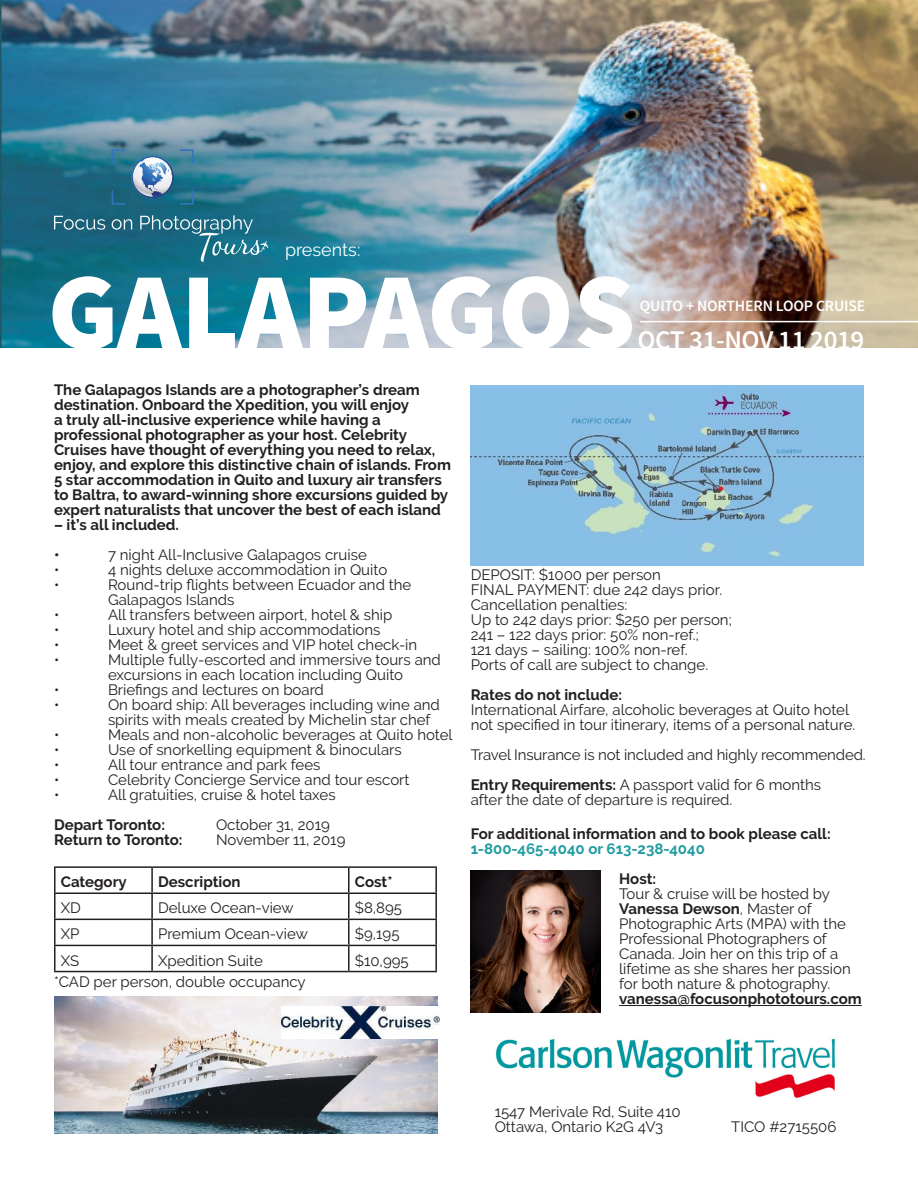
<style>
.page{position:relative;width:918px;height:1188px;background:#fff}
.page>*{position:absolute;margin:0;border:0;box-sizing:border-box;transform-origin:0 0}
.t1{font:900 109.5px "Source Sans Pro";letter-spacing:-.005em;color:#fff}
.t2{font:600 27px "Source Sans Pro";letter-spacing:-.015em;color:#fff}
.t3{font:18px "Raleway";color:#fff}
.t4{font:600 15.75px "Source Sans Pro";letter-spacing:-.01em;color:#fff}
.t5{font:15px/15px "Raleway";color:#231f20}
.t6{font:700 15px/15px "Raleway";color:#231f20}
.t7{font:700 15px "Raleway";color:#219ca0}
.s1{font-weight:700}
</style>
<div class="page">
<hr style="left:54px;top:866px;width:98px;height:2px;background:#231f20">
<hr style="left:54px;top:868px;width:2px;height:24px;background:#231f20">
<hr style="left:152px;top:866px;width:197px;height:2px;background:#231f20">
<hr style="left:151px;top:868px;width:2px;height:24px;background:#231f20">
<hr style="left:349px;top:866px;width:88px;height:2px;background:#231f20">
<hr style="left:348px;top:868px;width:2px;height:24px;background:#231f20">
<hr style="left:435px;top:868px;width:2px;height:24px;background:#231f20">
<hr style="left:54px;top:892px;width:98px;height:2px;background:#231f20">
<hr style="left:54px;top:894px;width:2px;height:25px;background:#231f20">
<hr style="left:152px;top:892px;width:197px;height:2px;background:#231f20">
<hr style="left:151px;top:894px;width:2px;height:25px;background:#231f20">
<hr style="left:349px;top:892px;width:88px;height:2px;background:#231f20">
<hr style="left:348px;top:894px;width:2px;height:25px;background:#231f20">
<hr style="left:435px;top:894px;width:2px;height:25px;background:#231f20">
<hr style="left:54px;top:919px;width:98px;height:1px;background:#231f20">
<hr style="left:54px;top:920px;width:2px;height:25px;background:#231f20">
<hr style="left:152px;top:919px;width:197px;height:1px;background:#231f20">
<hr style="left:151px;top:920px;width:2px;height:25px;background:#231f20">
<hr style="left:349px;top:919px;width:88px;height:1px;background:#231f20">
<hr style="left:348px;top:920px;width:2px;height:25px;background:#231f20">
<hr style="left:435px;top:920px;width:2px;height:25px;background:#231f20">
<hr style="left:54px;top:945px;width:98px;height:1px;background:#231f20">
<hr style="left:54px;top:946px;width:2px;height:25px;background:#231f20">
<hr style="left:152px;top:945px;width:197px;height:1px;background:#231f20">
<hr style="left:151px;top:946px;width:2px;height:25px;background:#231f20">
<hr style="left:349px;top:945px;width:88px;height:1px;background:#231f20">
<hr style="left:348px;top:946px;width:2px;height:25px;background:#231f20">
<hr style="left:435px;top:946px;width:2px;height:25px;background:#231f20">
<hr style="left:54px;top:971px;width:98px;height:1px;background:#231f20">
<hr style="left:152px;top:971px;width:197px;height:1px;background:#231f20">
<hr style="left:349px;top:971px;width:88px;height:1px;background:#231f20">
<hr style="left:619px;top:1005px;width:243px;height:1px;background:#231f20">
<img style="left:496px;top:1038px;width:339px;height:60px">
<img style="left:0;top:0;width:918px;height:348px">
<svg style="left:54px;top:216px;width:51px;height:14px"></svg>
<svg style="left:112px;top:219px;width:20px;height:11px"></svg>
<svg style="left:180px;top:149px;width:14px;height:14px"></svg>
<svg style="left:112px;top:149px;width:13px;height:14px"></svg>
<svg style="left:112px;top:190px;width:13px;height:15px"></svg>
<svg style="left:180px;top:190px;width:14px;height:15px"></svg>
<svg style="left:131px;top:156px;width:43px;height:42px"></svg>
<svg style="left:140px;top:215px;width:128px;height:47px;background:#317c91"></svg>
<hr style="left:640px;top:321px;width:278px;height:1px;background:#fff">
<img style="left:471px;top:870px;width:129px;height:142px">
<img style="left:54px;top:996px;width:383px;height:138px">
<img style="left:471px;top:385px;width:393px;height:180px">
<img style="left:282px;top:1006px;width:157px;height:33px">
<p class="t3" style="left:285px;top:239px;width:77px">presents:</p>
<p class="t1" style="left:48px;top:241px;width:589px">GALAPAGOS</p>
<p class="t4" style="left:640px;top:296px;width:227px">QUITO + NORTHERN LOOP CRUISE</p>
<p class="t2" style="left:638px;top:323px;width:228px">OCT 31-NOV 11 2019</p>
<p class="t6" style="left:54px;top:383px;width:398px">The Galapagos Islands are a photographer’s dream destination. Onboard the Xpedition, you will enjoy<br>a truly all-inclusive experience while having a professional photographer as your host. Celebrity Cruises have thought of everything you need to relax, enjoy, and explore this distinctive chain of islands. From 5 star accommodation in Quito and luxury air transfers to Baltra, to award-winning shore excursions guided by expert naturalists that uncover the best of each island</p>
<p class="t6" style="left:54px;top:518px;width:126px">– it’s all included.</p>
<p class="t6" style="left:54px;top:548px;width:7px">•</p>
<p class="t5" style="left:108px;top:548px;width:260px">7 night All-Inclusive Galapagos cruise</p>
<p class="t5" style="left:54px;top:563px;width:7px">•</p>
<p class="t5" style="left:108px;top:563px;width:281px">4 nights deluxe accommodation in Quito</p>
<p class="t5" style="left:54px;top:578px;width:7px">•</p>
<p class="t5" style="left:108px;top:578px;width:305px">Round-trip flights between Ecuador and the<br>Galapagos Islands</p>
<p class="t5" style="left:54px;top:608px;width:7px">•</p>
<p class="t5" style="left:108px;top:608px;width:286px">All transfers between airport, hotel &amp; ship</p>
<p class="t5" style="left:54px;top:623px;width:7px">•</p>
<p class="t5" style="left:108px;top:623px;width:274px">Luxury hotel and ship accommodations</p>
<p class="t5" style="left:54px;top:638px;width:7px">•</p>
<p class="t5" style="left:108px;top:638px;width:311px">Meet &amp; greet services and VIP hotel check-in</p>
<p class="t5" style="left:54px;top:653px;width:7px">•</p>
<p class="t5" style="left:108px;top:653px;width:334px">Multiple fully-escorted and immersive tours and excursions in each location including Quito</p>
<p class="t5" style="left:54px;top:683px;width:7px">•</p>
<p class="t5" style="left:108px;top:683px;width:217px">Briefings and lectures on board</p>
<p class="t5" style="left:54px;top:698px;width:7px">•</p>
<p class="t5" style="left:108px;top:698px;width:333px">On board ship: All beverages including wine and spirits with meals created by Michelin star chef</p>
<p class="t5" style="left:54px;top:728px;width:7px">•</p>
<p class="t5" style="left:108px;top:728px;width:346px">Meals and non-alcoholic beverages at Quito hotel</p>
<p class="t5" style="left:54px;top:743px;width:7px">•</p>
<p class="t5" style="left:108px;top:743px;width:295px">Use of snorkelling equipment &amp; binoculars</p>
<p class="t5" style="left:54px;top:758px;width:7px">•</p>
<p class="t5" style="left:108px;top:758px;width:214px">All tour entrance and park fees</p>
<p class="t5" style="left:54px;top:773px;width:7px">•</p>
<p class="t5" style="left:108px;top:773px;width:303px">Celebrity Concierge Service and tour escort</p>
<p class="t5" style="left:54px;top:788px;width:7px">•</p>
<p class="t5" style="left:108px;top:788px;width:229px">All gratuities, cruise &amp; hotel taxes</p>
<p class="t6" style="left:54px;top:818px;width:113px">Depart Toronto:</p>
<p class="t5" style="left:216px;top:818px;width:115px">October 31, 2019</p>
<p class="t6" style="left:54px;top:833px;width:130px">Return to Toronto:</p>
<p class="t5" style="left:216px;top:833px;width:131px">November 11, 2019</p>
<p class="t6" style="left:61px;top:875px;width:68px">Category</p>
<p class="t6" style="left:158px;top:875px;width:84px">Description</p>
<p class="t6" style="left:355px;top:875px;width:39px">Cost*</p>
<p class="t5" style="left:61px;top:901px;width:22px">XD</p>
<p class="t5" style="left:158px;top:901px;width:137px">Deluxe Ocean-view</p>
<p class="t5" style="left:355px;top:901px;width:49px">$8,895</p>
<p class="t5" style="left:61px;top:927px;width:20px">XP</p>
<p class="t5" style="left:158px;top:927px;width:151px">Premium Ocean-view</p>
<p class="t5" style="left:355px;top:927px;width:46px">$9,195</p>
<p class="t5" style="left:61px;top:953px;width:20px">XS</p>
<p class="t5" style="left:158px;top:953px;width:106px">Xpedition Suite</p>
<p class="t5" style="left:355px;top:953px;width:56px">$10,995</p>
<p class="t5" style="left:54px;top:974px;width:253px">*CAD per person, double occupancy</p>
<p class="t5" style="left:471px;top:567px;width:192px">DEPOSIT: $1000 per person</p>
<p class="t5" style="left:471px;top:582px;width:253px">FINAL PAYMENT: due 242 days prior.</p>
<p class="t5" style="left:471px;top:597px;width:158px">Cancellation penalties:</p>
<p class="t5" style="left:471px;top:612px;width:263px">Up to 242 days prior: $250 per person;</p>
<p class="t5" style="left:471px;top:627px;width:230px">241 – 122 days prior: 50% non-ref.;</p>
<p class="t5" style="left:471px;top:642px;width:219px">121 days – sailing: 100% non-ref.</p>
<p class="t5" style="left:471px;top:657px;width:239px">Ports of call are subject to change.</p>
<p class="t6" style="left:471px;top:687px;width:153px">Rates do not include:</p>
<p class="t5" style="left:471px;top:702px;width:386px">International Airfare, alcoholic beverages at Quito hotel not specified in tour itinerary, items of a personal nature.</p>
<p class="t5" style="left:471px;top:747px;width:396px">Travel Insurance is not included and highly recommended.</p>
<p class="t5" style="left:471px;top:777px;width:352px"><span class="s1">Entry Requirements:</span> A passport valid for 6 months</p>
<p class="t5" style="left:471px;top:792px;width:263px">after the date of departure is required.</p>
<p class="t6" style="left:471px;top:827px;width:362px">For additional information and to book please call:</p>
<p class="t7" style="left:471px;top:841px;width:236px">1-800-465-4040 or 613-238-4040</p>
<p class="t6" style="left:619px;top:872px;width:39px">Host:</p>
<p class="t5" style="left:619px;top:887px;width:233px">Tour &amp; cruise will be hosted by<br><span class="s1">Vanessa Dewson</span>, Master of<br>Photographic Arts (MPA) with the<br>Professional Photographers of<br>Canada. Join her on this trip of a lifetime as she shares her passion for both nature &amp; photography.</p>
<p class="t6" style="left:619px;top:992px;width:244px">vanessa@focusonphototours.com</p>
<p class="t5" style="left:495px;top:1104px;width:188px">1547 Merivale Rd, Suite 410</p>
<p class="t5" style="left:495px;top:1119px;width:170px">Ottawa, Ontario K2G 4V3</p>
<p class="t5" style="left:731px;top:1119px;width:107px">TICO #2715506</p>
</div>
